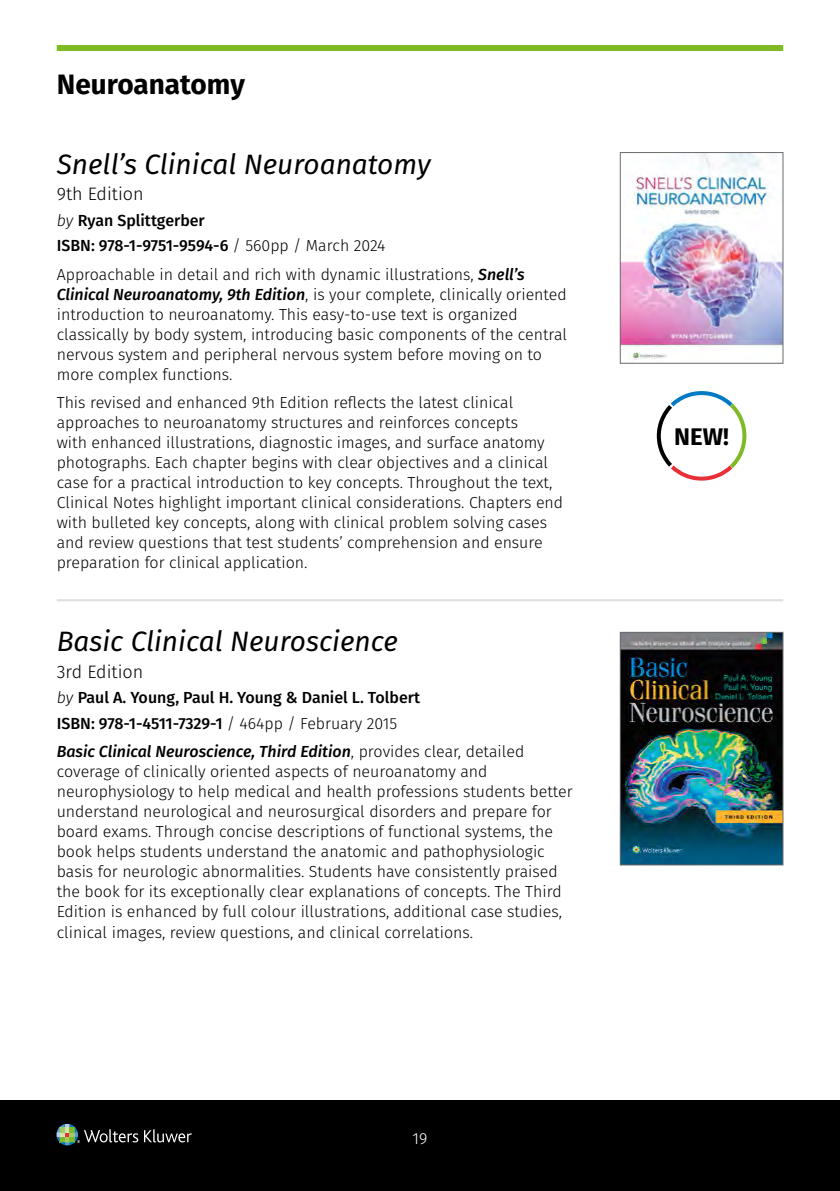
<style>
.page{position:relative;width:840px;height:1191px;background:#fff}
.page>*{position:absolute;margin:0;border:0;box-sizing:border-box;transform-origin:0 0}
.t1{font:italic 28px "Fira Sans";color:#000}
.t2{font:700 28px "Fira Sans";color:#000}
.t3{font:700 24px "Fira Sans";color:#000}
.t4{font:300 18px "Fira Sans";color:#000}
.t5{font:300 16px/20px "Fira Sans";color:#000}
.t6{font:500 16px/25.6px "Fira Sans";color:#000}
.t7{font:300 16px "Fira Sans";color:#fff}
.s1{font-weight:300;font-style:italic}
.s2{font-weight:300}
.s3{font-weight:500;font-style:italic}
</style>
<div class="page">
<div style="left:0;top:1101px;width:839px;height:90px;background:#000"></div>
<div style="left:57px;top:45px;width:725px;height:6px;background:#80ba27"></div>
<svg style="left:144px;top:1129px;width:48px;height:13px"></svg>
<svg style="left:56px;top:1123px;width:82px;height:22px"></svg>
<img style="left:621px;top:634px;width:159px;height:229px">
<div style="left:619px;top:632px;width:163px;height:233px;border:1px solid #6b6b6a"></div>
<img style="left:621px;top:154px;width:159px;height:206px">
<div style="left:619px;top:152px;width:163px;height:211px;border:1px solid #6b6b6a"></div>
<hr style="left:57px;top:599px;width:725px;height:2px;background:#dedede">
<svg style="left:656px;top:391px;width:91px;height:90px"></svg>
<h1 class="t2" style="left:57px;top:61px;width:189px">Neuroanatomy</h1>
<h1 class="t1" style="left:57px;top:143px;width:375px">Snell’s Clinical Neuroanatomy</h1>
<p class="t4" style="left:57px;top:181px;width:88px">9th Edition</p>
<p class="t6" style="left:57px;top:206px;width:330px"><span class="s1">by</span> Ryan Splittgerber<br>ISBN: 978-1-9751-9594-6 <span class="s2">/ 560pp / March 2024</span></p>
<p class="t5" style="left:57px;top:264px;width:511px">Approachable in detail and rich with dynamic illustrations, <span class="s3">Snell’s Clinical Neuroanatomy, 9th Edition</span>, is your complete, clinically oriented introduction to neuroanatomy. This easy-to-use text is organized classically by body system, introducing basic components of the central nervous system and peripheral nervous system before moving on to more complex functions.</p>
<p class="t5" style="left:57px;top:392px;width:507px">This revised and enhanced 9th Edition reflects the latest clinical approaches to neuroanatomy structures and reinforces concepts<br>with enhanced illustrations, diagnostic images, and surface anatomy photographs. Each chapter begins with clear objectives and a clinical case for a practical introduction to key concepts. Throughout the text, Clinical Notes highlight important clinical considerations. Chapters end with bulleted key concepts, along with clinical problem solving cases and review questions that test students’ comprehension and ensure preparation for clinical application.</p>
<h1 class="t1" style="left:57px;top:620px;width:342px">Basic Clinical Neuroscience</h1>
<p class="t4" style="left:57px;top:658px;width:88px">3rd Edition</p>
<p class="t6" style="left:57px;top:684px;width:364px"><span class="s1">by</span> Paul A. Young, Paul H. Young &amp; Daniel L. Tolbert<br>ISBN: 978-1-4511-7329-1 <span class="s2">/ 464pp / February 2015</span></p>
<p class="t5" style="left:57px;top:741px;width:517px"><span class="s3">Basic Clinical Neuroscience, Third Edition</span>, provides clear, detailed coverage of clinically oriented aspects of neuroanatomy and neurophysiology to help medical and health professions students better understand neurological and neurosurgical disorders and prepare for board exams. Through concise descriptions of functional systems, the book helps students understand the anatomic and pathophysiologic basis for neurologic abnormalities. Students have consistently praised the book for its exceptionally clear explanations of concepts. The Third Edition is enhanced by full colour illustrations, additional case studies, clinical images, review questions, and clinical correlations.</p>
<p class="t7" style="left:412px;top:1127px;width:16px">19</p>
<h2 class="t3" style="left:674px;top:416px;width:56px">NEW!</h2>
</div>
